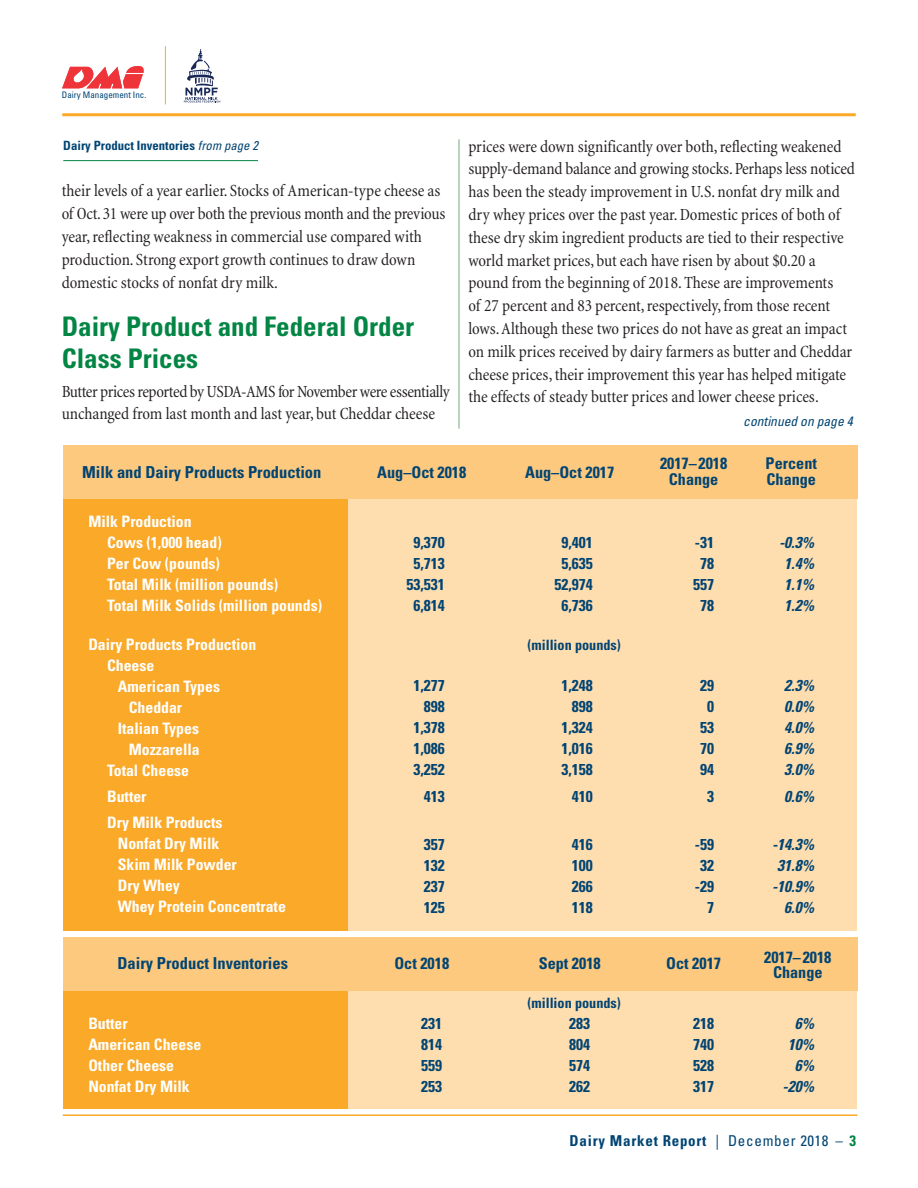
<style>
.page{position:relative;width:918px;height:1188px;background:#fff}
.page>*{position:absolute;margin:0;border:0;box-sizing:border-box;transform-origin:0 0}
.t1{font:700 condensed 27px/32.4px "Univers";color:#038544}
.t2{font:condensed 17.25px/22.8px "Minion";letter-spacing:-.005em;color:#231f20}
.t3{font:condensed 17.25px/22.8px "Minion";letter-spacing:-.025em;color:#231f20}
.t4{font:700 condensed 16.5px "Univers";color:#014473}
.t5{font:700 condensed 16.2px/15.8px "Univers";color:#014473;text-align:center}
.t6{font:700 condensed 15.75px/21px "Univers";color:#fff}
.t7{font:700 condensed 15.75px/21px "Univers";color:#014473;text-align:justify}
.t8{font:italic 700 condensed 15.75px/21px "Univers";color:#014473;text-align:right}
.t9{font:700 condensed 15px "Univers";letter-spacing:.05em;color:#014473}
.t10{font:700 condensed 14.25px "Univers";color:#014473}
.t11{font:italic condensed 13.5px "Univers";color:#014473}
.t12{font:700 condensed 12.75px "Univers";color:#014473}
.t13{font:condensed 9px "Univers";color:#014473}
.s1{font-weight:400;font-style:italic}
.s2{font-weight:400}
.s3{color:#038544}
</style>
<div class="page">
<svg style="left:184px;top:49px;width:36px;height:54px"></svg>
<svg style="left:62px;top:66px;width:82px;height:22px"></svg>
<hr style="left:165px;top:46px;width:1px;height:58px;background:#faa928">
<hr style="left:62px;top:113px;width:794px;height:3px;background:#faa928">
<div style="left:345px;top:937px;width:512px;height:172px;background:#feddaf"></div>
<div style="left:63px;top:937px;width:284px;height:172px;background:#faa928"></div>
<div style="left:345px;top:478px;width:512px;height:453px;background:#feddaf"></div>
<div style="left:63px;top:478px;width:284px;height:453px;background:#faa928"></div>
<div style="left:63px;top:446px;width:794px;height:53px;background:#fdc97e"></div>
<div style="left:63px;top:937px;width:794px;height:54px;background:#fdc97e"></div>
<hr style="left:459px;top:139px;width:1px;height:290px;background:#74a87d">
<hr style="left:63px;top:1114px;width:794px;height:2px;background:#faa928">
<hr style="left:63px;top:160px;width:195px;height:1px;background:#038544">
<p class="t13" style="left:62px;top:92px;width:86px">Dairy Management Inc.</p>
<p class="t12" style="left:63px;top:140px;width:199px">Dairy Product Inventories <span class="s1">from page 2</span></p>
<p class="t2" style="left:62px;top:181px;width:385px">their levels of a year earlier. Stocks of American-type cheese as of Oct. 31 were up over both the previous month and the previous year, reflecting weakness in commercial use compared with production. Strong export growth continues to draw down domestic stocks of nonfat dry milk.</p>
<h1 class="t1" style="left:62px;top:313px;width:354px">Dairy Product and Federal Order<br>Class Prices</h1>
<p class="t3" style="left:62px;top:381px;width:390px">Butter prices reported by USDA-AMS for November were essentially unchanged from last month and last year, but Cheddar cheese</p>
<p class="t2" style="left:468px;top:136px;width:388px">prices were down significantly over both, reflecting weakened supply-demand balance and growing stocks. Perhaps less noticed has been the steady improvement in U.S. nonfat dry milk and dry whey prices over the past year. Domestic prices of both of these dry skim ingredient products are tied to their respective world market prices, but each have risen by about $0.20 a pound from the beginning of 2018. These are improvements<br>of 27 percent and 83 percent, respectively, from those recent lows. Although these two prices do not have as great an impact on milk prices received by dairy farmers as butter and Cheddar cheese prices, their improvement this year has helped mitigate the effects of steady butter prices and lower cheese prices.</p>
<p class="t11" style="left:743px;top:417px;width:114px">continued on page 4</p>
<p class="t4" style="left:82px;top:466px;width:241px">Milk and Dairy Products Production</p>
<p class="t5" style="left:377px;top:466px;width:91px">Aug–Oct 2018</p>
<p class="t5" style="left:525px;top:466px;width:91px">Aug–Oct 2017</p>
<p class="t5" style="left:660px;top:457px;width:69px">2017–2018<br>Change</p>
<p class="t5" style="left:766px;top:457px;width:53px;text-align:left">Percent<br>Change</p>
<p class="t6" style="left:107px;top:513px;width:216px;text-indent:-19px">Milk Production<br>Cows (1,000 head)<br>Per Cow (pounds)<br>Total Milk (million pounds)<br>Total Milk Solids (million pounds)</p>
<p class="t6" style="left:88px;top:635px;width:169px">Dairy Products Production</p>
<p class="t6" style="left:107px;top:656px;width:49px">Cheese</p>
<p class="t6" style="left:118px;top:677px;width:104px">American Types</p>
<p class="t6" style="left:129px;top:698px;width:55px">Cheddar</p>
<p class="t6" style="left:118px;top:719px;width:83px">Italian Types</p>
<p class="t6" style="left:129px;top:740px;width:72px">Mozzarella</p>
<p class="t6" style="left:107px;top:761px;width:83px">Total Cheese</p>
<p class="t6" style="left:107px;top:785px;width:117px;line-height:26.4px">Butter<br>Dry Milk Products</p>
<p class="t6" style="left:118px;top:835px;width:170px">Nonfat Dry Milk<br>Skim Milk Powder<br>Dry Whey<br>Whey Protein Concentrate</p>
<p class="t7" style="left:406px;top:534px;width:40px;text-align:center">9,370<br>5,713<br>53,531<br>6,814</p>
<p class="t7" style="left:413px;top:676px;width:33px;text-align:right">1,277<br>898<br>1,378<br>1,086<br>3,252</p>
<p class="t7" style="left:424px;top:788px;width:22px">413</p>
<p class="t7" style="left:424px;top:836px;width:22px">357<br>132<br>237<br>125</p>
<p class="t7" style="left:554px;top:534px;width:40px;text-align:center">9,401<br>5,635<br>52,974<br>6,736</p>
<p class="t10" style="left:528px;top:639px;width:95px">(million pounds)</p>
<p class="t7" style="left:561px;top:676px;width:33px;text-align:right">1,248<br>898<br>1,324<br>1,016<br>3,158</p>
<p class="t7" style="left:572px;top:788px;width:22px">410</p>
<p class="t7" style="left:572px;top:836px;width:22px">416<br>100<br>266<br>118</p>
<p class="t7" style="left:693px;top:534px;width:22px;text-align:center">-31<br>78<br>557<br>78</p>
<p class="t7" style="left:700px;top:676px;width:15px;text-align:center">29<br>0<br>53<br>70<br>94</p>
<p class="t7" style="left:707px;top:788px;width:8px">3</p>
<p class="t7" style="left:695px;top:836px;width:21px;text-align:right">-59<br>32 -29<br>7</p>
<p class="t8" style="left:779px;top:534px;width:40px;text-align:center">-0.3%<br>1.4%<br>1.1%<br>1.2%</p>
<p class="t8" style="left:784px;top:676px;width:34px;text-align:justify">2.3% 0.0% 4.0% 6.9% 3.0%</p>
<p class="t8" style="left:784px;top:788px;width:34px">0.6%</p>
<p class="t8" style="left:772px;top:836px;width:47px">-14.3%<br>31.8% -10.9%<br>6.0%</p>
<p class="t4" style="left:118px;top:958px;width:172px">Dairy Product Inventories</p>
<p class="t5" style="left:394px;top:957px;width:56px">Oct 2018</p>
<p class="t5" style="left:539px;top:957px;width:64px">Sept 2018</p>
<p class="t5" style="left:666px;top:957px;width:56px">Oct 2017</p>
<p class="t5" style="left:764px;top:951px;width:69px">2017–2018<br>Change</p>
<p class="t10" style="left:528px;top:997px;width:95px">(million pounds)</p>
<p class="t6" style="left:88px;top:1015px;width:114px">Butter<br>American Cheese<br>Other Cheese<br>Nonfat Dry Milk</p>
<p class="t7" style="left:421px;top:1015px;width:22px">231<br>814<br>559<br>253</p>
<p class="t7" style="left:569px;top:1015px;width:22px">283<br>804<br>574<br>262</p>
<p class="t7" style="left:693px;top:1015px;width:22px">218<br>740<br>528<br>317</p>
<p class="t8" style="left:783px;top:1015px;width:36px">6%<br>10%<br>6% -20%</p>
<p class="t9" style="left:570px;top:1135px;width:288px">Dairy Market Report <span class="s2">| December 2018 –</span> <span class="s3">3</span></p>
</div>
